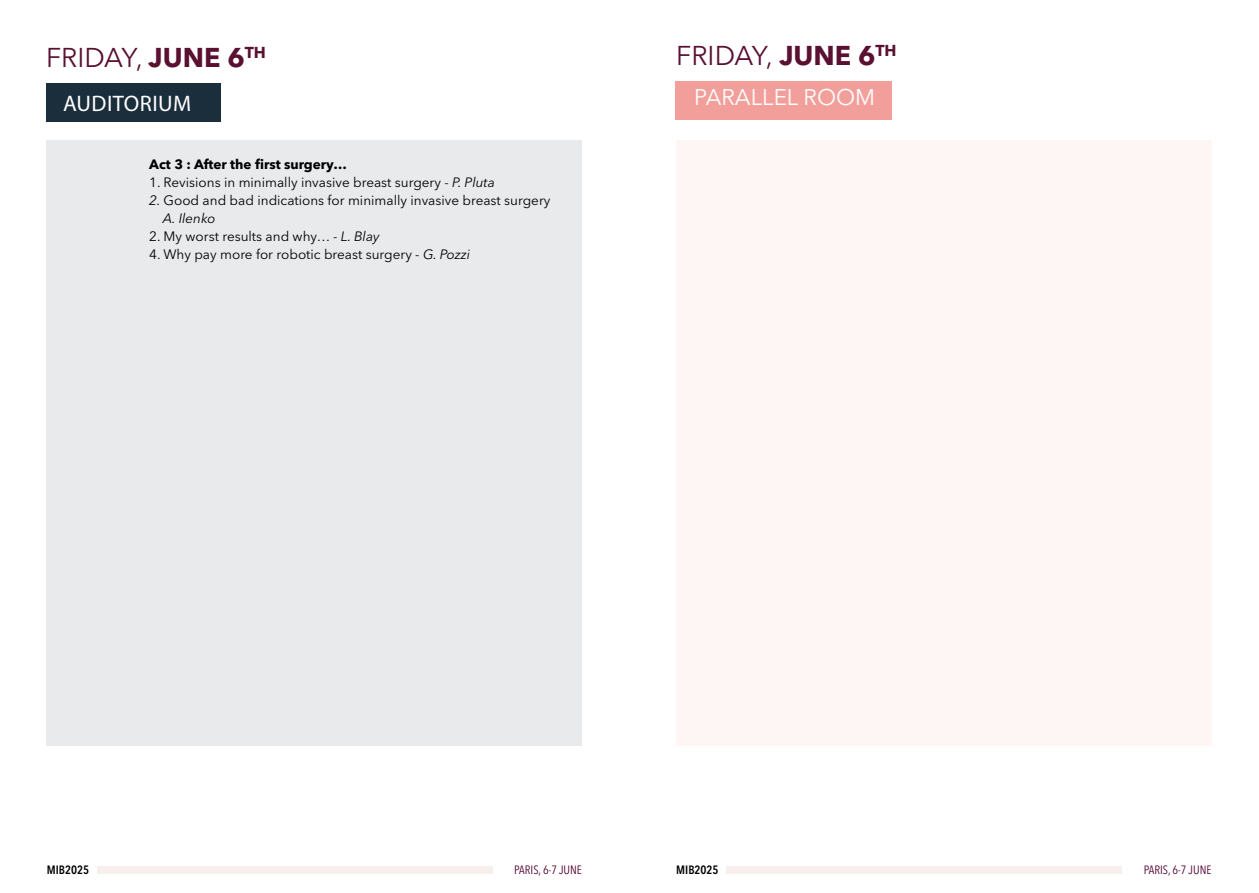
<style>
.page{position:relative;width:1259px;height:893px;background:#fff}
.page>*{position:absolute;margin:0;border:0;box-sizing:border-box;transform-origin:0 0}
.TITOLO{font:27px "Avenir Next LT Pro";color:#591031}
.TITOLO-2{font:22.5px "Avenir Next LT Pro";color:#fff}
.TITOLO-3{font:22.5px "Myriad Pro";letter-spacing:.02em;color:#fff}
.Stile_di_paragrafo_1{font:13.5px "Avenir Next LT Pro";color:#000}
.Stile_di_paragrafo_1-2{font:700 13.5px "Avenir Next LT Pro";color:#000}
.Stile_di_paragrafo_1-3{font:italic 13.5px "Avenir Next LT Pro";color:#000}
.t1{font:condensed 12px "Avenir Next LT Pro";color:#530431}
.t2{font:600 condensed 12px "Avenir Next LT Pro";color:#000}
.s1{font-weight:700}
.s2{font-style:italic}
</style>
<div class="page">
<div style="left:97px;top:866px;width:395px;height:8px;background:#f7eeed"></div>
<div style="left:726px;top:866px;width:396px;height:8px;background:#f7eeed"></div>
<div style="left:46px;top:140px;width:535px;height:605px;background:#e8eaec"></div>
<div style="left:46px;top:83px;width:174px;height:39px;background:#1b2e3c"></div>
<div style="left:676px;top:140px;width:536px;height:605px;background:#fef5f5"></div>
<div style="left:675px;top:82px;width:216px;height:38px;background:#f29f9b"></div>
<p class="TITOLO" style="left:46px;top:42px;width:221px">FRIDAY, <span class="s1">JUNE 6</span><sup>TH</sup></p>
<p class="TITOLO-3" style="left:63px;top:89px;width:130px">AUDITORIUM</p>
<p class="Stile_di_paragrafo_1-2" style="left:149px;top:156px;width:199px">Act 3 : After the first surgery…</p>
<p class="Stile_di_paragrafo_1" style="left:149px;top:174px;width:347px">1. Revisions in minimally invasive breast surgery - <span class="s2">P. Pluta</span></p>
<p class="Stile_di_paragrafo_1" style="left:149px;top:192px;width:403px"><span class="s2">2.</span> Good and bad indications for minimally invasive breast surgery</p>
<p class="Stile_di_paragrafo_1-3" style="left:163px;top:210px;width:54px">A. Ilenko</p>
<p class="Stile_di_paragrafo_1" style="left:149px;top:228px;width:232px">2. My worst results and why… - <span class="s2">L. Blay</span></p>
<p class="Stile_di_paragrafo_1" style="left:149px;top:246px;width:322px">4. Why pay more for robotic breast surgery - <span class="s2">G. Pozzi</span></p>
<p class="TITOLO" style="left:676px;top:39px;width:222px">FRIDAY, <span class="s1">JUNE 6</span><sup>TH</sup></p>
<p class="TITOLO-2" style="left:694px;top:84px;width:183px">PARALLEL ROOM</p>
<p class="t2" style="left:47px;top:863px;width:44px">MIB2025</p>
<p class="t1" style="left:514px;top:863px;width:69px">PARIS, 6-7 JUNE</p>
<p class="t2" style="left:676px;top:863px;width:44px">MIB2025</p>
<p class="t1" style="left:1143px;top:863px;width:69px">PARIS, 6-7 JUNE</p>
</div>
